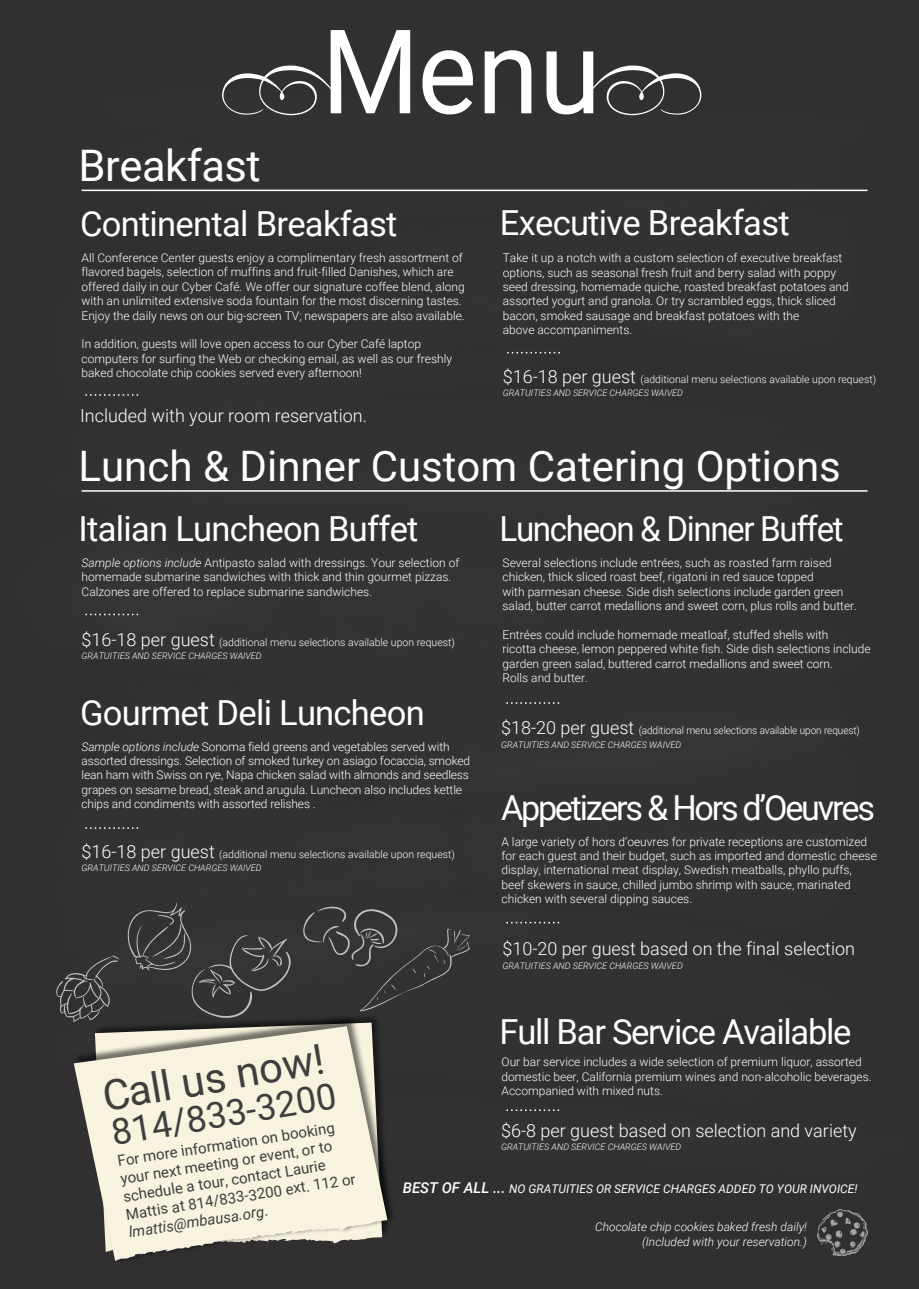
<style>
.page{position:relative;width:919px;height:1289px;background:#fff}
.page>*{position:absolute;margin:0;border:0;box-sizing:border-box;transform-origin:0 0}
.t1{font:117px "Roboto";color:#fff;scale:.96 1}
.t2{font:43.5px "Roboto";letter-spacing:-.01em;color:#fff}
.t3{font:42px "Roboto";color:#fff}
.t4{font:42px "Roboto";color:#3e3e3f}
.t5{font:36px "Roboto";color:#3e3e3f}
.t6{font:34.5px "Roboto";letter-spacing:-.02em;color:#fff}
.t7{font:34.5px "Roboto";letter-spacing:-.065em;color:#fff}
.t8{font:34.5px "Roboto";letter-spacing:-.04em;color:#fff;scale:.96 1}
.t9{font:300 18px "Roboto";color:#fff}
.t10{font:15px/18px "Roboto";color:#3e3e3f}
.t11{font:300 12px/14.4px "Roboto";color:#fff}
.t12{font:italic 300 12px/14.4px "Roboto";color:#fff;text-align:right}
.t13{font:italic 12px "Roboto";color:#fff}
.t14{font:300 10.5px "Roboto";color:#fff}
.t15{font:300 10.5px "Roboto";color:#fff;scale:.96 1}
.t16{font:italic 300 9px "Roboto";color:#fff}
.s1{font-size:18px}
.s2{font-style:italic}
.s3{font-weight:500;font-size:15px}
</style>
<div class="page">
<div style="left:0;top:0;width:918px;height:1288px;background:#312f30"></div>
<svg style="left:85px;top:394px;width:54px;height:2px"></svg>
<svg style="left:507px;top:352px;width:53px;height:1px"></svg>
<svg style="left:222px;top:65px;width:111px;height:51px"></svg>
<svg style="left:590px;top:65px;width:111px;height:51px"></svg>
<hr style="left:82px;top:190px;width:785px;height:1px;background:#fff">
<svg style="left:85px;top:613px;width:54px;height:2px"></svg>
<svg style="left:85px;top:827px;width:54px;height:1px"></svg>
<hr style="left:82px;top:490px;width:785px;height:1px;background:#fff">
<svg style="left:506px;top:702px;width:54px;height:1px"></svg>
<svg style="left:506px;top:1109px;width:54px;height:1px"></svg>
<img style="left:73px;top:1011px;width:319px;height:250px">
<svg style="left:74px;top:1026px;width:313px;height:234px;background:#d3cfbf"></svg>
<svg style="left:128px;top:902px;width:163px;height:117px"></svg>
<svg style="left:303px;top:906px;width:167px;height:105px"></svg>
<svg style="left:56px;top:955px;width:63px;height:67px"></svg>
<svg style="left:506px;top:921px;width:54px;height:2px"></svg>
<img style="left:817px;top:1209px;width:50px;height:46px">
<h2 class="t2" style="left:79px;top:135px;width:184px">Breakfast</h2>
<h1 class="t1" style="left:321px;top:-10px;width:293px">Menu</h1>
<h3 class="t6" style="left:80px;top:200px;width:319px">Continental Breakfast</h3>
<p class="t11" style="left:82px;top:250px;width:385px">All Conference Center guests enjoy a complimentary fresh assortment of flavored bagels, selection of muffins and fruit-filled Danishes, which are offered daily in our Cyber Café. We offer our signature coffee blend, along with an unlimited extensive soda fountain for the most discerning tastes.<br>Enjoy the daily news on our big-screen TV; newspapers are also available.</p>
<p class="t11" style="left:82px;top:336px;width:372px">In addition, guests will love open access to our Cyber Café laptop computers for surfing the Web or checking email, as well as our freshly baked chocolate chip cookies served every afternoon!</p>
<h3 class="t9" style="left:80px;top:402px;width:288px">Included with your room reservation.</h3>
<h3 class="t6" style="left:500px;top:199px;width:291px">Executive Breakfast</h3>
<p class="t11" style="left:503px;top:250px;width:347px">Take it up a notch with a custom selection of executive breakfast options, such as seasonal fresh fruit and berry salad with poppy seed dressing, homemade quiche, roasted breakfast potatoes and assorted yogurt and granola. Or try scrambled eggs, thick sliced bacon, smoked sausage and breakfast potatoes with the<br>above accompaniments.</p>
<p class="t14" style="left:503px;top:372px;width:375px"><span class="s1">$16-18 per guest</span> (additional menu selections available upon request)</p>
<p class="t16" style="left:503px;top:387px;width:182px">GRATUITIES AND SERVICE CHARGES WAIVED</p>
<h3 class="t3" style="left:79px;top:437px;width:763px">Lunch &amp; Dinner Custom Catering Options</h3>
<h3 class="t6" style="left:79px;top:505px;width:341px">Italian Luncheon Buffet</h3>
<p class="t11" style="left:82px;top:555px;width:379px"><span class="s2">Sample options include</span> Antipasto salad with dressings. Your selection of homemade submarine sandwiches with thick and thin gourmet pizzas.<br>Calzones are offered to replace submarine sandwiches.</p>
<p class="t14" style="left:82px;top:634px;width:375px"><span class="s1">$16-18 per guest</span> (additional menu selections available upon request)</p>
<p class="t16" style="left:82px;top:649px;width:182px">GRATUITIES AND SERVICE CHARGES WAIVED</p>
<h3 class="t6" style="left:80px;top:688px;width:346px">Gourmet Deli Luncheon</h3>
<p class="t11" style="left:82px;top:738px;width:390px"><span class="s2">Sample options include</span> Sonoma field greens and vegetables served with assorted dressings. Selection of smoked turkey on asiago focaccia, smoked lean ham with Swiss on rye, Napa chicken salad with almonds and seedless grapes on sesame bread, steak and arugula. Luncheon also includes kettle chips and condiments with assorted relishes .</p>
<p class="t14" style="left:82px;top:846px;width:375px"><span class="s1">$16-18 per guest</span> (additional menu selections available upon request)</p>
<p class="t16" style="left:82px;top:861px;width:182px">GRATUITIES AND SERVICE CHARGES WAIVED</p>
<h3 class="t8" style="left:499px;top:505px;width:360px">Luncheon &amp; Dinner Buffet</h3>
<p class="t11" style="left:502px;top:555px;width:356px">Several selections include entrées, such as roasted farm raised chicken, thick sliced roast beef, rigatoni in red sauce topped<br>with parmesan cheese. Side dish selections include garden green salad, butter carrot medallions and sweet corn, plus rolls and butter.</p>
<p class="t11" style="left:502px;top:627px;width:369px">Entrées could include homemade meatloaf, stuffed shells with<br>ricotta cheese, lemon peppered white fish. Side dish selections include garden green salad, buttered carrot medallions and sweet corn.<br>Rolls and butter.</p>
<p class="t15" style="left:501px;top:723px;width:375px"><span class="s1">$18-20 per guest</span> (additional menu selections available upon request)</p>
<p class="t16" style="left:501px;top:738px;width:182px">GRATUITIES AND SERVICE CHARGES WAIVED</p>
<h3 class="t7" style="left:501px;top:784px;width:375px">Appetizers &amp; Hors d’Oeuvres</h3>
<p class="t11" style="left:501px;top:833px;width:377px">A large variety of hors d’oeuvres for private receptions are customized for each guest and their budget, such as imported and domestic cheese display, international meat display, Swedish meatballs, phyllo puffs, beef skewers in sauce, chilled jumbo shrimp with sauce, marinated chicken with several dipping sauces.</p>
<h3 class="t9" style="left:502px;top:936px;width:354px">$10-20 per guest based on the final selection</h3>
<p class="t16" style="left:502px;top:959px;width:182px">GRATUITIES AND SERVICE CHARGES WAIVED</p>
<h3 class="t4" style="left:98px;top:1067px;width:226px;rotate:-10deg">Call us now!</h3>
<h3 class="t5" style="left:107px;top:1108px;width:229px;rotate:-10deg">814/833-3200</h3>
<p class="t10" style="left:116px;top:1151px;width:233px;rotate:-9deg">For more information on booking your next meeting or event, or to schedule a tour, contact Laurie<br>Mattis at 814/833-3200 ext. 112 or <span class="s2">lmattis@mbausa.org</span>.</p>
<h3 class="t6" style="left:499px;top:1007px;width:353px">Full Bar Service Available</h3>
<p class="t11" style="left:501px;top:1054px;width:371px">Our bar service includes a wide selection of premium liquor, assorted domestic beer, California premium wines and non-alcoholic beverages.<br>Accompanied with mixed nuts.</p>
<h3 class="t9" style="left:501px;top:1117px;width:357px">$6-8 per guest based on selection and variety</h3>
<p class="t16" style="left:501px;top:1140px;width:182px">GRATUITIES AND SERVICE CHARGES WAIVED</p>
<p class="t13" style="left:403px;top:1179px;width:456px"><span class="s3">BEST OF ALL ...</span> NO GRATUITIES OR SERVICE CHARGES ADDED TO YOUR INVOICE!</p>
<p class="t12" style="left:595px;top:1219px;width:213px">Chocolate chip cookies baked fresh daily! (Included with your reservation.)</p>
</div>
